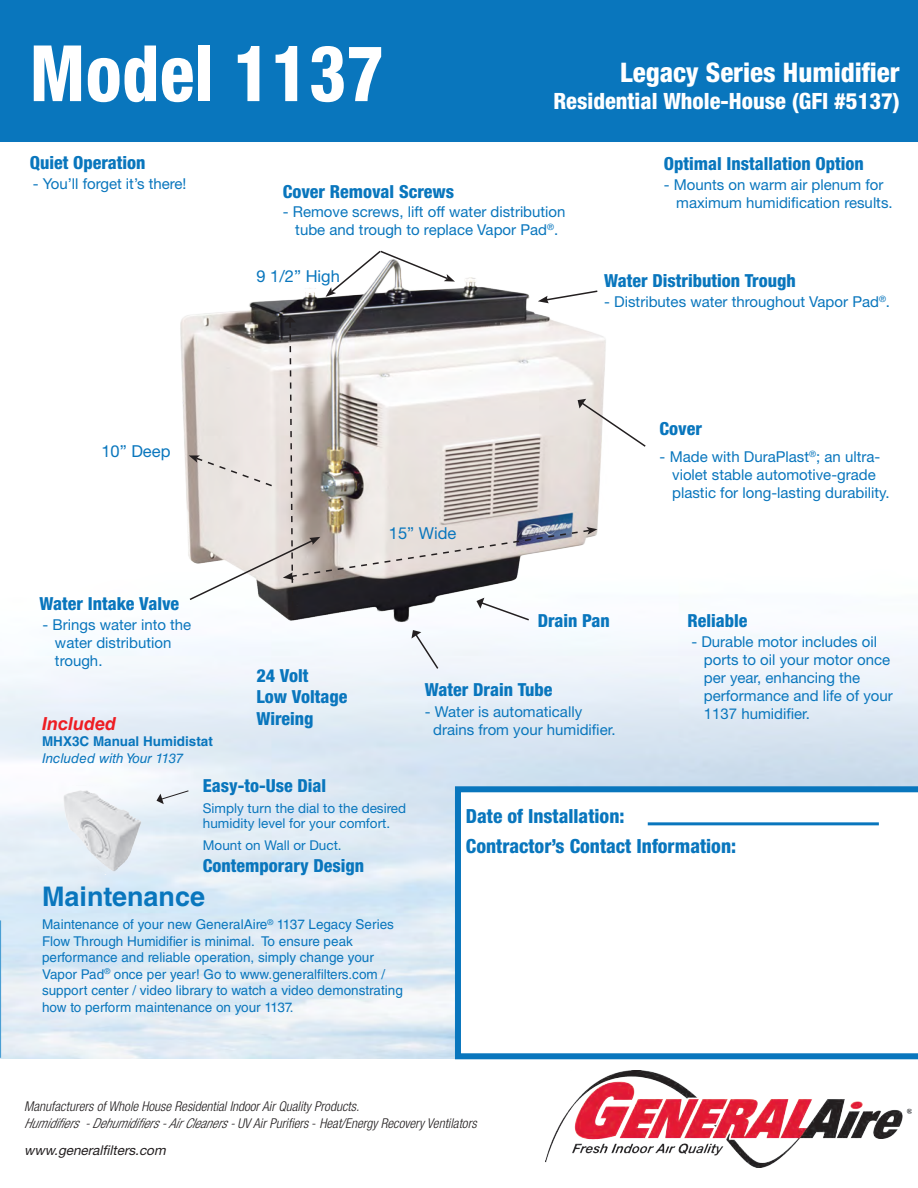
<style>
.page{position:relative;width:918px;height:1188px;background:#fff}
.page>*{position:absolute;margin:0;border:0;box-sizing:border-box;transform-origin:0 0}
.t1{font:800 condensed 77.85px "Helvetica Neue LT Std";letter-spacing:.01em;color:#fff;scale:.92 1}
.t2{font:800 condensed 27px "Helvetica Neue LT Std";color:#fff}
.t3{font:700 27px "Helvetica LT Std";color:#0976bd}
.t4{font:800 condensed 22.5px "Helvetica Neue LT Std";color:#fff}
.t5{font:800 condensed 19.5px "Helvetica Neue LT Std";color:#0976bd}
.t6{font:800 condensed 18px/21.6px "Helvetica Neue LT Std";color:#0976bd}
.t7{font:italic 700 18px "Helvetica LT Std";color:#ee1d23}
.t8{font:16.5px "Helvetica Neue LT Std";color:#0976bd}
.t9{font:15px/18px "Helvetica Neue LT Std";color:#0976bd}
.t10{font:13.5px/16.5px "Helvetica LT Std";color:#0976bd}
.t11{font:italic 300 condensed 13.5px "Helvetica Neue LT Std";color:#231f20}
.t12{font:13.5px/15px "Helvetica Neue LT Std";color:#0976bd}
.t13{font:italic 13.5px "Helvetica Neue LT Std";color:#231f20}
.t14{font:700 13.5px "Helvetica LT Std";color:#0976bd}
.t15{font:italic 13.5px "Helvetica LT Std";color:#0976bd}
.s1{font-style:inherit}
.s2{font-style:normal}
</style>
<div class="page">
<img style="left:545px;top:1071px;width:367px;height:97px">
<svg style="left:455px;top:786px;width:463px;height:273px"></svg>
<hr style="left:648px;top:822px;width:231px;height:3px;background:#0976bd">
<svg style="left:0;top:920px;width:1px;height:138px"></svg>
<div style="left:0;top:0;width:918px;height:142px;background:#0976bd"></div>
<img style="left:173px;top:277px;width:435px;height:355px">
<svg style="left:538px;top:289px;width:61px;height:14px"></svg>
<img style="left:56px;top:786px;width:90px;height:88px">
<svg style="left:157px;top:790px;width:32px;height:14px"></svg>
<svg style="left:411px;top:630px;width:29px;height:40px"></svg>
<svg style="left:326px;top:250px;width:129px;height:47px"></svg>
<svg style="left:188px;top:316px;width:459px;height:306px"></svg>
<p class="t1" style="left:30px;top:25px;width:386px">Model 1137</p>
<p class="t6" style="left:30px;top:151px;width:117px">Quiet Operation</p>
<p class="t2" style="left:620px;top:56px;width:281px">Legacy Series Humidifier</p>
<p class="t4" style="left:553px;top:87px;width:348px">Residential Whole-House (GFI #5137)</p>
<p class="t6" style="left:664px;top:153px;width:202px">Optimal Installation Option</p>
<p class="t9" style="left:33px;top:174px;width:155px">- You’ll forget it’s there!</p>
<p class="t8" style="left:101px;top:442px;width:71px">10” Deep</p>
<p class="t6" style="left:39px;top:593px;width:141px">Water Intake Valve</p>
<p class="t6" style="left:283px;top:181px;width:173px">Cover Removal Screws</p>
<p class="t9" style="left:283px;top:203px;width:284px">- Remove screws, lift off water distribution</p>
<p class="t9" style="left:295px;top:221px;width:264px">tube and trough to replace Vapor Pad<sup>®</sup>.</p>
<p class="t8" style="left:256px;top:266px;width:85px">9 1/2” High</p>
<p class="t9" style="left:664px;top:175px;width:221px">- Mounts on warm air plenum for</p>
<p class="t9" style="left:676px;top:193px;width:218px">maximum humidification results.</p>
<p class="t6" style="left:604px;top:270px;width:193px">Water Distribution Trough</p>
<p class="t9" style="left:604px;top:292px;width:287px">- Distributes water throughout Vapor Pad<sup>®</sup>.</p>
<p class="t8" style="left:389px;top:524px;width:69px">15” Wide</p>
<p class="t6" style="left:660px;top:418px;width:44px">Cover</p>
<p class="t9" style="left:660px;top:447px;width:222px">- Made with DuraPlast<sup>®</sup>; an ultra-</p>
<p class="t9" style="left:672px;top:465px;width:205px">violet stable automotive-grade</p>
<p class="t9" style="left:672px;top:483px;width:219px">plastic for long-lasting durability.</p>
<p class="t9" style="left:42px;top:615px;width:150px">- Brings water into the</p>
<p class="t9" style="left:55px;top:633px;width:118px">water distribution</p>
<p class="t9" style="left:55px;top:651px;width:49px">trough.</p>
<p class="t6" style="left:256px;top:664px;width:93px">24 Volt<br>Low Voltage<br>Wireing</p>
<p class="t7" style="left:42px;top:712px;width:76px">Included</p>
<p class="t14" style="left:42px;top:733px;width:172px">MHX3C Manual Humidistat</p>
<p class="t15" style="left:42px;top:750px;width:143px">Included with Your 1137</p>
<p class="t6" style="left:203px;top:774px;width:125px">Easy-to-Use Dial</p>
<p class="t12" style="left:203px;top:801px;width:205px">Simply turn the dial to the desired humidity level for your comfort.</p>
<p class="t12" style="left:203px;top:838px;width:140px">Mount on Wall or Duct.</p>
<p class="t6" style="left:203px;top:854px;width:163px">Contemporary Design</p>
<p class="t3" style="left:42px;top:880px;width:165px">Maintenance</p>
<p class="t10" style="left:42px;top:916px;width:362px">Maintenance of your new GeneralAire<sup>®</sup> 1137 Legacy Series Flow Through Humidifier is minimal. To ensure peak performance and reliable operation, simply change your Vapor Pad<sup>®</sup> once per year! Go to www.generalfilters.com / support center / video library to watch a video demonstrating how to perform maintenance on your 1137.</p>
<p class="t6" style="left:538px;top:609px;width:74px">Drain Pan</p>
<p class="t6" style="left:425px;top:678px;width:129px">Water Drain Tube</p>
<p class="t9" style="left:433px;top:702px;width:184px;text-indent:-8px">- Water is automatically drains from your humidifier.</p>
<p class="t6" style="left:688px;top:609px;width:62px">Reliable</p>
<p class="t9" style="left:691px;top:632px;width:187px">- Durable motor includes oil</p>
<p class="t9" style="left:704px;top:650px;width:188px">ports to oil your motor once</p>
<p class="t9" style="left:704px;top:668px;width:190px">per year, enhancing the performance and life of your</p>
<p class="t9" style="left:704px;top:704px;width:108px">1137 humidifier.</p>
<p class="t5" style="left:466px;top:804px;width:160px">Date of Installation:</p>
<p class="t5" style="left:466px;top:834px;width:272px">Contractor’s Contact Information:</p>
<p class="t11" style="left:24px;top:1099px;width:340px">ManufacturersofWholeHouseResidentialIndoorAirQualityProducts.</p>
<p class="t11" style="left:24px;top:1115px;width:457px"><span class="s1">Humidifiers -Dehumidifiers-Air Cleaners-</span>UV AirPurifiers<span class="s2">-</span> Heat/EnergyRecoveryVentilators</p>
<p class="t13" style="left:24px;top:1142px;width:146px">www.generalfilters.com</p>
</div>
